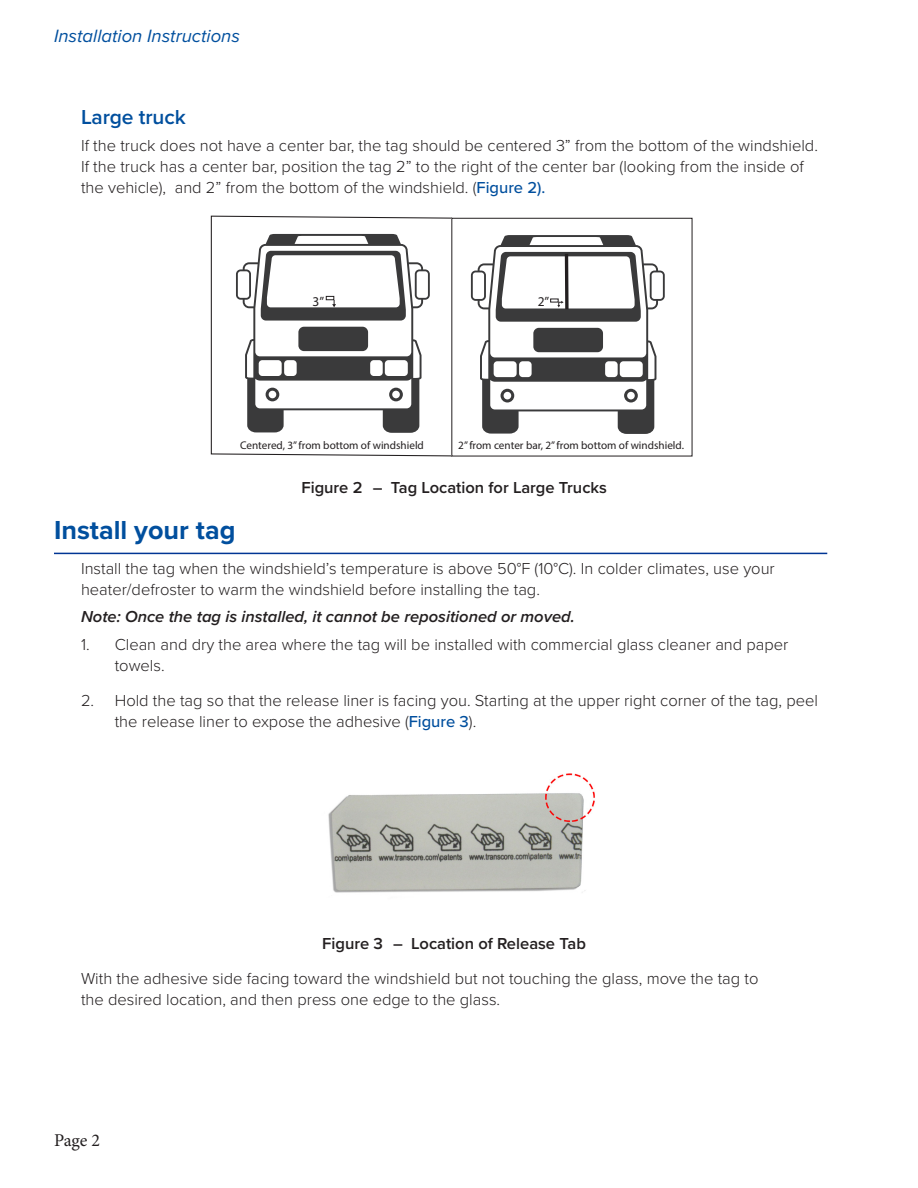
<style>
.page{position:relative;width:918px;height:1188px;background:#fff}
.page>*{position:absolute;margin:0;border:0;box-sizing:border-box;transform-origin:0 0}
.Body_-_Heading{font:700 27px "Proxima Nova";color:#014f9e}
.Body_-_Subhead{font:600 21px "Proxima Nova";letter-spacing:-.005em;color:#014f9e}
.t1{font:italic 18.45px "Proxima Nova";color:#014f9e}
.t2{font:18px "Minion Pro";color:#231f20}
.Body_Copy{font:300 16.5px/21px "Proxima Nova";color:#231f20}
.Note_Text{font:300 16.5px/21px "Proxima Nova";color:#231f20}
.t3{font:600 16.5px "Proxima Nova";color:#231f20}
.Note_Text-2{font:italic 600 16.5px "Proxima Nova";color:#231f20}
.t4{font:13.35px "Myriad Pro";color:#231f20}
.t5{font:11.25px "Myriad Pro";color:#231f20}
.s1{font-weight:500;color:#014f9e}
</style>
<div class="page">
<hr style="left:54px;top:553px;width:773px;height:1px;background:#003594">
<svg style="left:210px;top:215px;width:243px;height:242px"></svg>
<svg style="left:236px;top:234px;width:194px;height:199px"></svg>
<svg style="left:471px;top:235px;width:194px;height:199px"></svg>
<img style="left:328px;top:773px;width:267px;height:120px">
<p class="t1" style="left:54px;top:24px;width:187px">Installation Instructions</p>
<p class="Body_-_Subhead" style="left:81px;top:101px;width:106px">Large truck</p>
<p class="Body_Copy" style="left:81px;top:136px;width:738px">If the truck does not have a center bar, the tag should be centered 3” from the bottom of the windshield.<br>If the truck has a center bar, position the tag 2” to the right of the center bar (looking from the inside of the vehicle), and 2” from the bottom of the windshield. (<span class="s1">Figure 2).</span></p>
<p class="t4" style="left:313px;top:293px;width:13px">3”</p>
<p class="t4" style="left:538px;top:293px;width:13px">2”</p>
<p class="t5" style="left:240px;top:438px;width:185px">Centered, 3” from bottom of windshield</p>
<p class="t5" style="left:458px;top:438px;width:227px">2” from center bar, 2” from bottom of windshield.</p>
<p class="t3" style="left:301px;top:475px;width:307px">Figure 2 – Tag Location for Large Trucks</p>
<p class="Body_-_Heading" style="left:54px;top:514px;width:183px">Install your tag</p>
<p class="Body_Copy" style="left:81px;top:558px;width:695px">Install the tag when the windshield’s temperature is above 50°F (10°C). In colder climates, use your heater/defroster to warm the windshield before installing the tag.</p>
<p class="Note_Text-2" style="left:81px;top:607px;width:495px">Note: Once the tag is installed, it cannot be repositioned or moved.</p>
<p class="Body_Copy" style="left:115px;top:634px;width:675px;text-indent:-34px">1. Clean and dry the area where the tag will be installed with commercial glass cleaner and paper towels.</p>
<p class="Body_Copy" style="left:115px;top:690px;width:705px;text-indent:-34px">2. Hold the tag so that the release liner is facing you. Starting at the upper right corner of the tag, peel the release liner to expose the adhesive (<span class="s1">Figure 3</span>).</p>
<p class="t3" style="left:322px;top:932px;width:265px">Figure 3 – Location of Release Tab</p>
<p class="Note_Text" style="left:81px;top:968px;width:679px">With the adhesive side facing toward the windshield but not touching the glass, move the tag to the desired location, and then press one edge to the glass.</p>
<p class="t2" style="left:54px;top:1128px;width:48px">Page 2</p>
</div>
